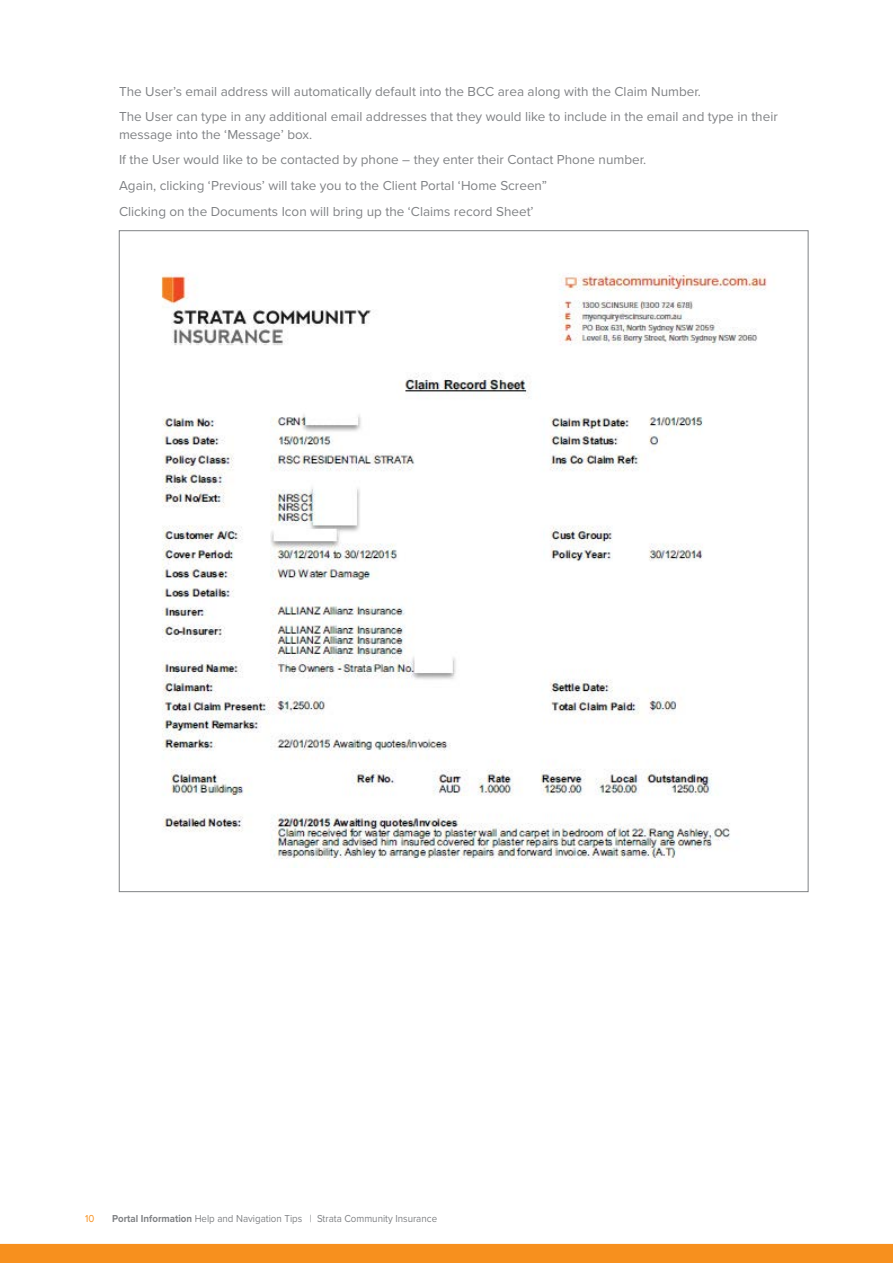
<style>
.page{position:relative;width:893px;height:1263px;background:#fff}
.page>*{position:absolute;margin:0;border:0;box-sizing:border-box;transform-origin:0 0}
.t1{font:13.5px/25.8px "Proxima Nova";color:#808285}
.t2{font:10.5px "Proxima Nova";color:#808285;scale:.93 1}
.t3{font:10.5px "Proxima Nova";color:#f7901e;scale:.93 1}
.s1{font-weight:700}
</style>
<div class="page">
<img style="left:161px;top:273px;width:606px;height:593px">
<div style="left:0;top:1244px;width:893px;height:19px;background:#f7901e"></div>
<p class="t1" style="left:119px;top:79px;width:660px">The User’s email address will automatically default into the BCC area along with the Claim Number.<br>The User can type in any additional email addresses that they would like to include in the email and type in their</p>
<p class="t1" style="left:119px;top:122px;width:529px">message into the ‘Message’ box.<br>If the User would like to be contacted by phone – they enter their Contact Phone number.<br>Again, clicking ‘Previous’ will take you to the Client Portal ‘Home Screen”<br>Clicking on the Documents Icon will bring up the ‘Claims record Sheet’</p>
<p class="t3" style="left:85px;top:1212px;width:11px">10</p>
<p class="t2" style="left:112px;top:1212px;width:351px"><span class="s1">Portal Information</span> Help and Navigation Tips | Strata Community Insurance</p>
</div>
